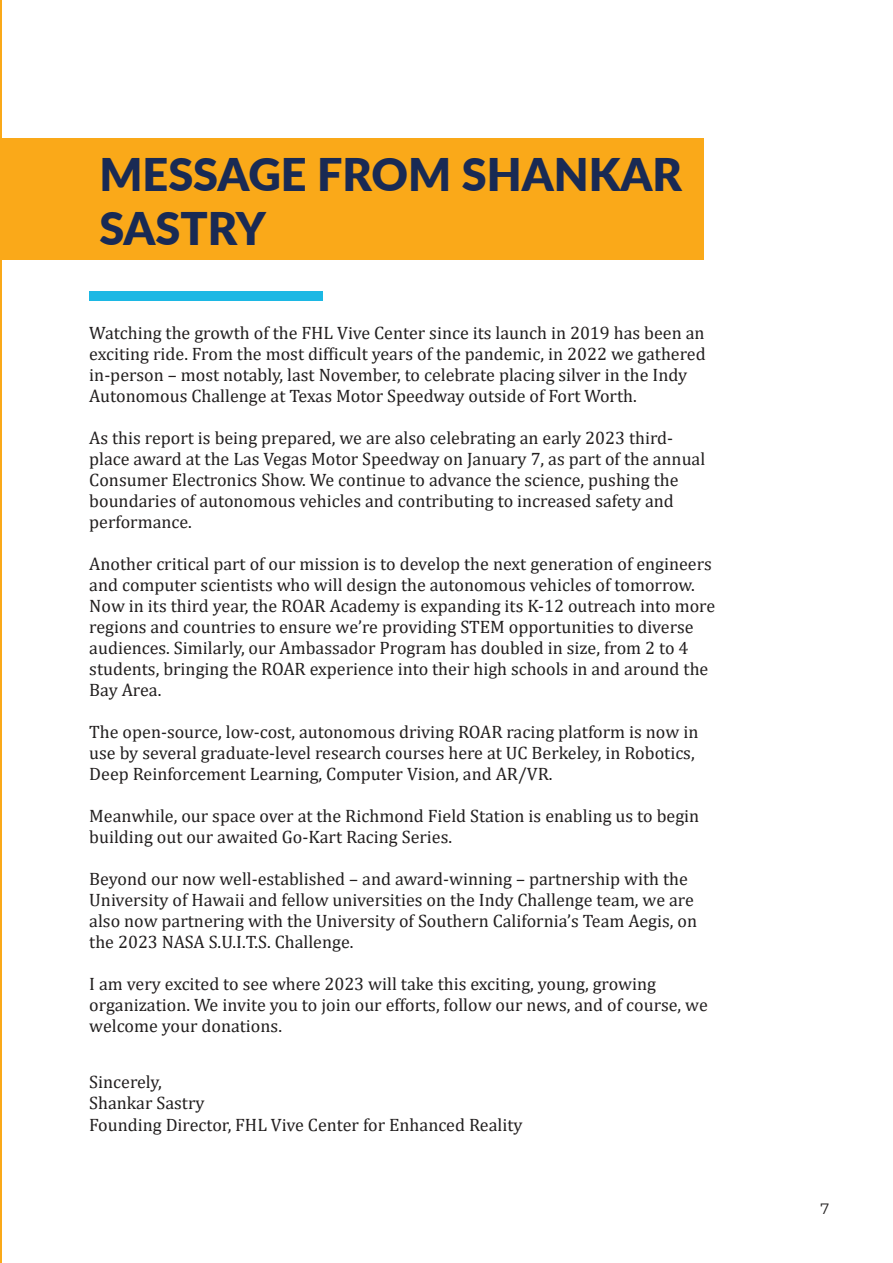
<style>
.page{position:relative;width:893px;height:1263px;background:#fff}
.page>*{position:absolute;margin:0;border:0;box-sizing:border-box;transform-origin:0 0}
.t1{font:900 45px/54px "Lato";color:#192a54}
.t2{font:18px/21px "Cambria";color:#221f1f}
.t3{font:15px "Montserrat";color:#221f1f}
</style>
<div class="page">
<hr style="left:0;top:0;width:1px;height:1263px;background:#faa919">
<div style="left:0;top:138px;width:704px;height:121px;background:#faa919"></div>
<div style="left:89px;top:291px;width:234px;height:10px;background:#1cb8e4"></div>
<h1 class="t1" style="left:99px;top:151px;width:584px">MESSAGE FROM SHANKAR<br>SASTRY</h1>
<p class="t2" style="left:89px;top:324px;width:618px">Watching the growth of the FHL Vive Center since its launch in 2019 has been an exciting ride. From the most difficult years of the pandemic, in 2022 we gathered in-person – most notably, last November, to celebrate placing silver in the Indy Autonomous Challenge at Texas Motor Speedway outside of Fort Worth.</p>
<p class="t2" style="left:89px;top:429px;width:617px">As this report is being prepared, we are also celebrating an early 2023 third&shy;place award at the Las Vegas Motor Speedway on January 7, as part of the annual Consumer Electronics Show. We continue to advance the science, pushing the boundaries of autonomous vehicles and contributing to increased safety and performance.</p>
<p class="t2" style="left:89px;top:555px;width:627px">Another critical part of our mission is to develop the next generation of engineers and computer scientists who will design the autonomous vehicles of tomorrow.<br>Now in its third year, the ROAR Academy is expanding its K-12 outreach into more regions and countries to ensure we’re providing STEM opportunities to diverse audiences. Similarly, our Ambassador Program has doubled in size, from 2 to 4 students, bringing the ROAR experience into their high schools in and around the Bay Area.</p>
<p class="t2" style="left:89px;top:723px;width:611px">The open-source, low-cost, autonomous driving ROAR racing platform is now in use by several graduate-level research courses here at UC Berkeley, in Robotics,<br>Deep Reinforcement Learning, Computer Vision, and AR/VR.</p>
<p class="t2" style="left:89px;top:807px;width:611px">Meanwhile, our space over at the Richmond Field Station is enabling us to begin building out our awaited Go-Kart Racing Series.</p>
<p class="t2" style="left:89px;top:870px;width:609px">Beyond our now well-established – and award-winning – partnership with the University of Hawaii and fellow universities on the Indy Challenge team, we are also now partnering with the University of Southern California’s Team Aegis, on the 2023 NASA S.U.I.T.S. Challenge.</p>
<p class="t2" style="left:89px;top:975px;width:620px">I am very excited to see where 2023 will take this exciting, young, growing organization. We invite you to join our efforts, follow our news, and of course, we welcome your donations.</p>
<p class="t2" style="left:89px;top:1072px;width:435px;line-height:21.6px">Sincerely,<br>Shankar Sastry<br>Founding Director, FHL Vive Center for Enhanced Reality</p>
<p class="t3" style="left:820px;top:1200px;width:10px">7</p>
</div>
